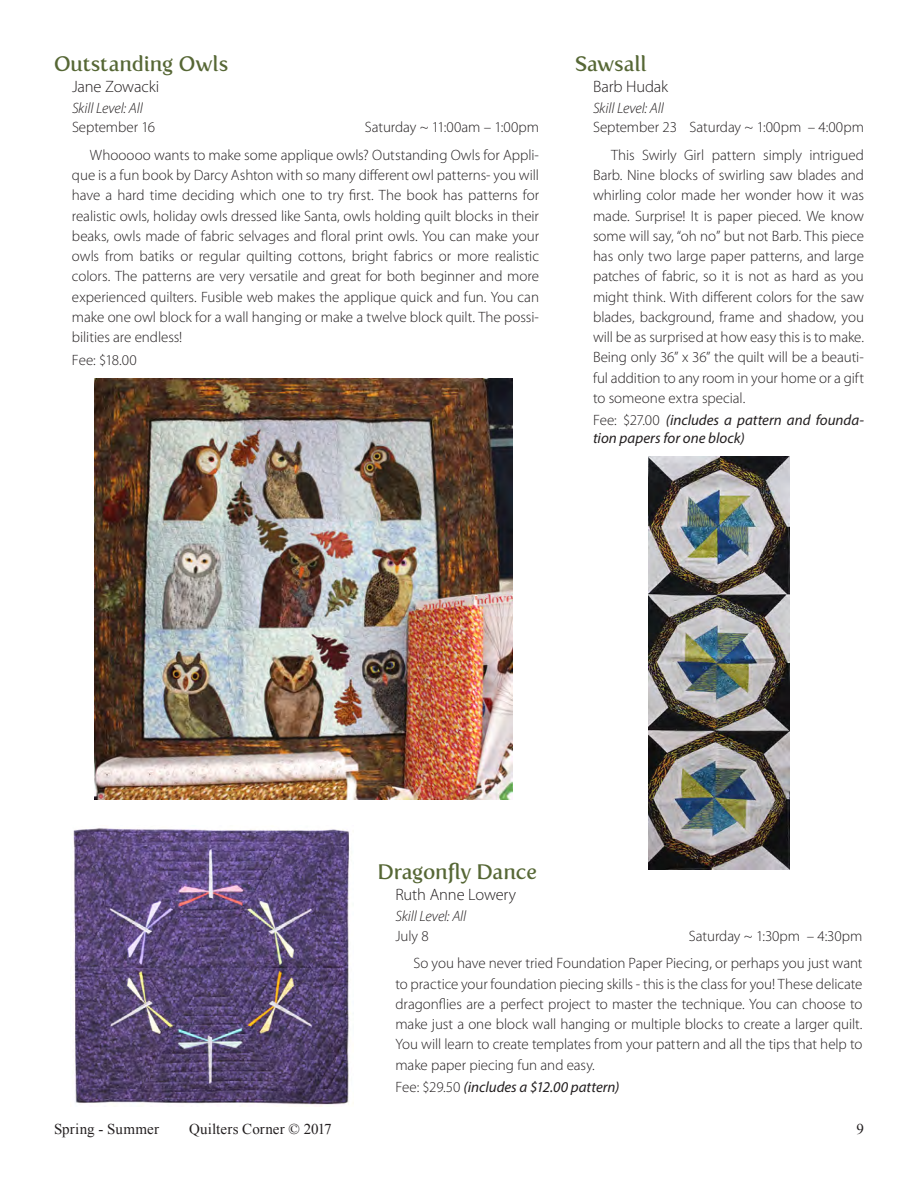
<style>
.page{position:relative;width:918px;height:1188px;background:#fff}
.page>*{position:absolute;margin:0;border:0;box-sizing:border-box;transform-origin:0 0}
.t1{font:21px "Fertigo";color:#566735}
.t2{font:300 16.5px "Myriad Pro";letter-spacing:-.01em;color:#231f20}
.t3{font:300 15px/20.2px "Myriad Pro";letter-spacing:-.005em;color:#231f20;text-align:right}
.t4{font:italic 15px/18px "Myriad Pro";color:#231f20}
.t5{font:italic 300 15px "Myriad Pro";letter-spacing:-.005em;color:#231f20}
.t6{font:15px "Times New Roman";letter-spacing:.01em;color:#231f20}
.s1{font-weight:300;font-style:normal}
</style>
<div class="page">
<img style="left:73px;top:828px;width:278px;height:279px">
<img style="left:94px;top:378px;width:419px;height:421px">
<img style="left:648px;top:456px;width:141px;height:414px">
<h1 class="t1" style="left:54px;top:51px;width:176px">Outstanding Owls</h1>
<p class="t2" style="left:72px;top:76px;width:89px">Jane Zowacki</p>
<p class="t5" style="left:72px;top:99px;width:72px">Skill Level: All</p>
<p class="t3" style="left:72px;top:117px;width:85px">September 16</p>
<p class="t3" style="left:90px;top:113px;width:451px;line-height:27.8px">Saturday ~ 11:00am – 1:00pm<br>Whooooo wants to make some applique owls? Outstanding Owls for Appli-</p>
<p class="t3" style="left:72px;top:165px;width:469px;text-align:justify">que is a fun book by Darcy Ashton with so many different owl patterns- you will have a hard time deciding which one to try first. The book has patterns for realistic owls, holiday owls dressed like Santa, owls holding quilt blocks in their beaks, owls made of fabric selvages and floral print owls. You can make your owls from batiks or regular quilting cottons, bright fabrics or more realistic colors. The patterns are very versatile and great for both beginner and more experienced quilters. Fusible web makes the applique quick and fun. You can make one owl block for a wall hanging or make a twelve block quilt. The possi&shy;bilities are endless!</p>
<p class="t3" style="left:72px;top:349px;width:66px">Fee: $18.00</p>
<h1 class="t1" style="left:575px;top:51px;width:73px">Sawsall</h1>
<p class="t2" style="left:593px;top:76px;width:77px">Barb Hudak</p>
<p class="t5" style="left:593px;top:99px;width:72px">Skill Level: All</p>
<p class="t3" style="left:593px;top:113px;width:272px;line-height:27.8px">September 23 Saturday ~ 1:00pm – 4:00pm<br>This Swirly Girl pattern simply intrigued</p>
<p class="t3" style="left:593px;top:165px;width:272px;text-align:justify">Barb. Nine blocks of swirling saw blades and whirling color made her wonder how it was made. Surprise! It is paper pieced. We know some will say, “oh no” but not Barb. This piece has only two large paper patterns, and large patches of fabric, so it is not as hard as you might think. With different colors for the saw blades, background, frame and shadow, you will be as surprised at how easy this is to make.<br>Being only 36” x 36” the quilt will be a beauti&shy;ful addition to any room in your home or a gift to someone extra special.</p>
<p class="t4" style="left:593px;top:411px;width:272px"><span class="s1">Fee: $27.00</span> (includes a pattern and founda&shy;tion papers for one block)</p>
<h1 class="t1" style="left:377px;top:860px;width:161px">Dragonfly Dance</h1>
<p class="t2" style="left:395px;top:885px;width:122px">Ruth Anne Lowery</p>
<p class="t5" style="left:395px;top:907px;width:72px">Skill Level: All</p>
<p class="t3" style="left:395px;top:925px;width:35px">July 8</p>
<p class="t3" style="left:413px;top:922px;width:451px;line-height:27.8px">Saturday ~ 1:30pm – 4:30pm<br>So you have never tried Foundation Paper Piecing, or perhaps you just want</p>
<p class="t3" style="left:395px;top:973px;width:469px;text-align:justify">to practice your foundation piecing skills - this is the class for you! These delicate dragonflies are a perfect project to master the technique. You can choose to make just a one block wall hanging or multiple blocks to create a larger quilt.<br>You will learn to create templates from your pattern and all the tips that help to make paper piecing fun and easy.</p>
<p class="t4" style="left:395px;top:1078px;width:226px"><span class="s1">Fee: $29.50</span> (includes a $12.00 pattern)</p>
<p class="t6" style="left:54px;top:1119px;width:107px">Spring - Summer</p>
<p class="t6" style="left:189px;top:1119px;width:144px">Quilters Corner © 2017</p>
<p class="t6" style="left:856px;top:1119px;width:9px">9</p>
</div>
